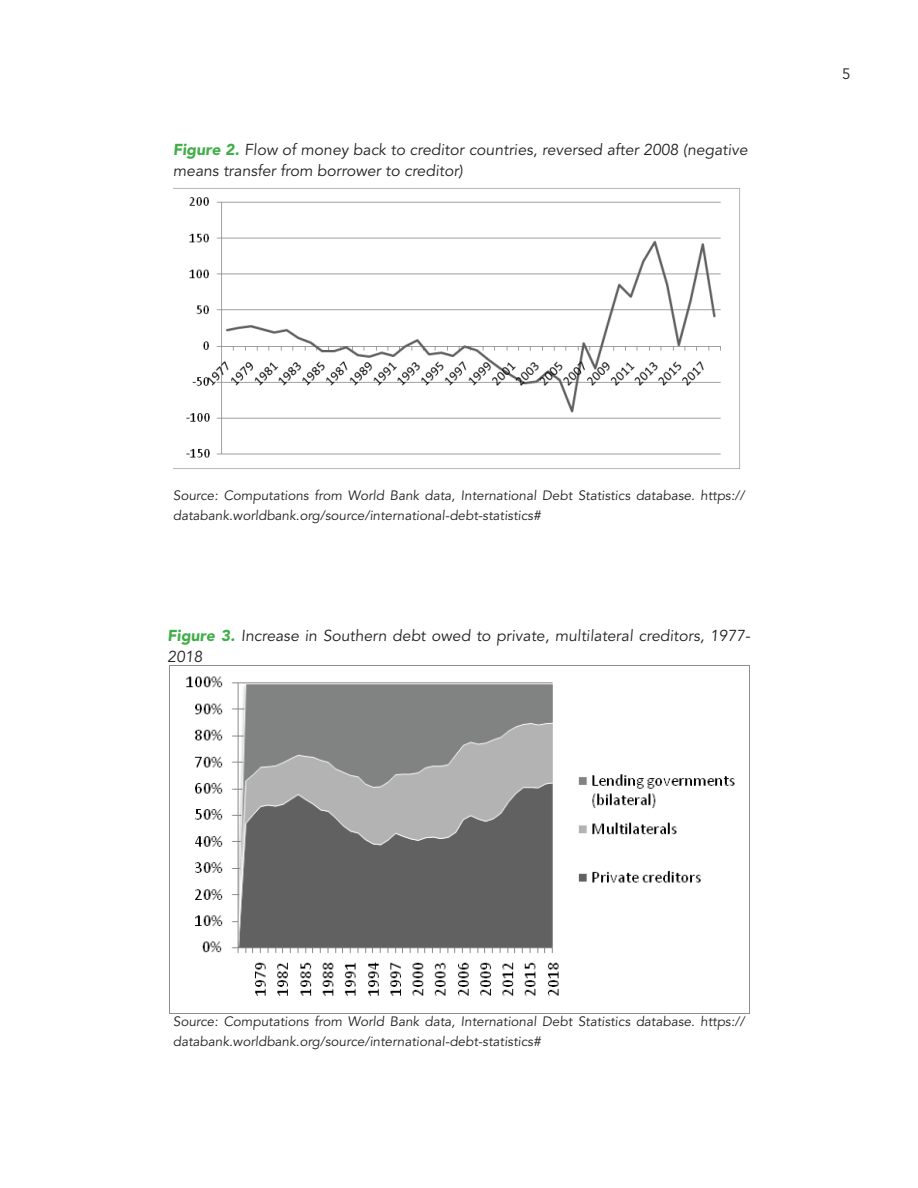
<style>
.page{position:relative;width:918px;height:1188px;background:#fff}
.page>*{position:absolute;margin:0;border:0;box-sizing:border-box;transform-origin:0 0}
.t1{font:15.75px/20.2px "Avenir LT Std";color:#231f20}
.t2{font:15px "Avenir LT Std";color:#231f20}
.t3{font:13.5px/20.2px "Avenir LT Std";color:#231f20}
.s1{font-weight:900;color:#40ae49}
</style>
<div class="page">
<img style="left:169px;top:665px;width:581px;height:349px">
<img style="left:173px;top:188px;width:567px;height:281px">
<p class="t1" style="left:173px;top:140px;width:578px"><span class="s1">Figure 2.</span> Flow of money back to creditor countries, reversed after 2008 (negative means transfer from borrower to creditor)</p>
<p class="t2" style="left:842px;top:65px;width:10px">5</p>
<p class="t3" style="left:173px;top:485px;width:574px">Source: Computations from World Bank data, International Debt Statistics database. https:// databank.worldbank.org/source/international-debt-statistics#</p>
<p class="t1" style="left:168px;top:626px;width:586px"><span class="s1">Figure 3.</span> Increase in Southern debt owed to private, multilateral creditors, 1977-<br>2018</p>
<p class="t3" style="left:173px;top:1012px;width:574px">Source: Computations from World Bank data, International Debt Statistics database. https:// databank.worldbank.org/source/international-debt-statistics#</p>
</div>
